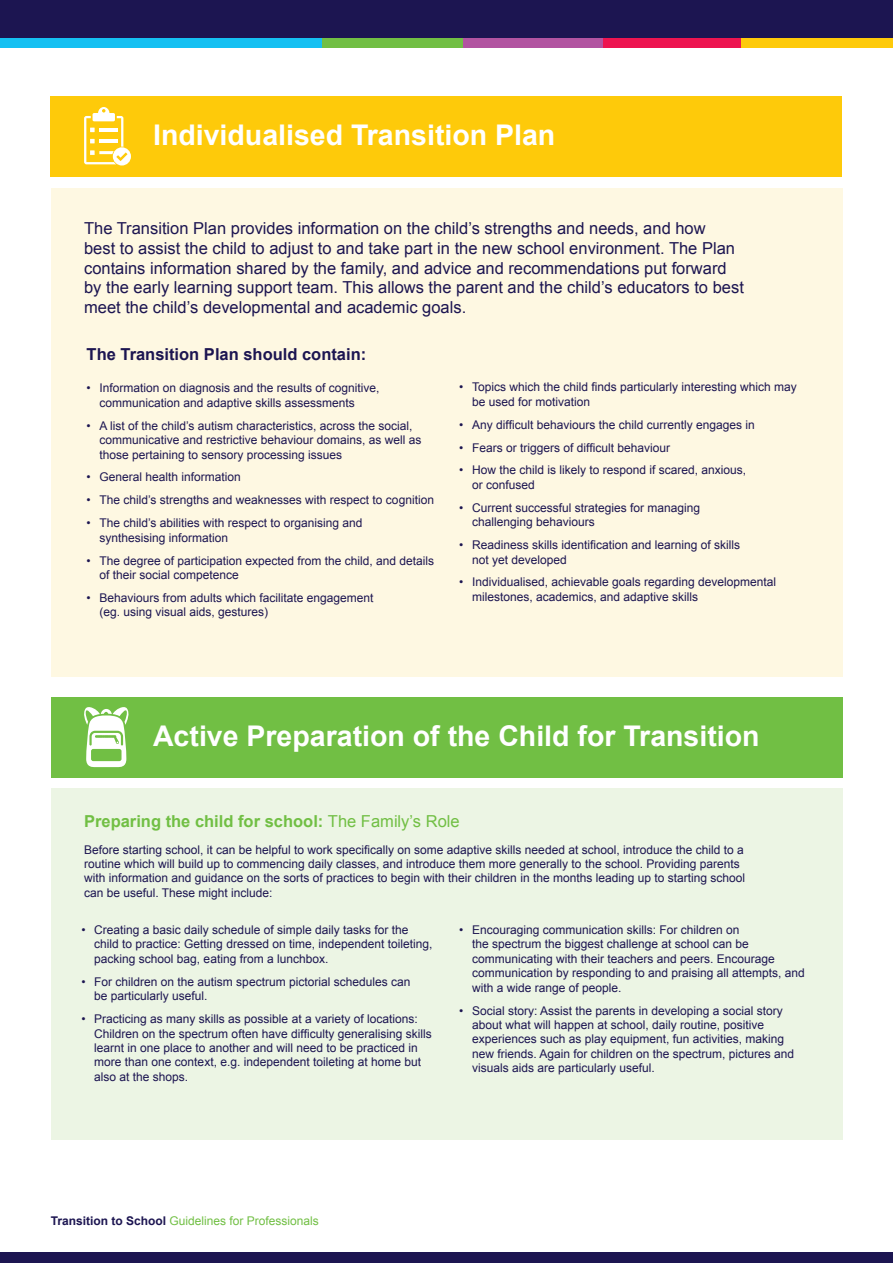
<style>
.page{position:relative;width:893px;height:1263px;background:#fff}
.page>*{position:absolute;margin:0;border:0;box-sizing:border-box;transform-origin:0 0}
.t1{font:700 28.5px "Arial";color:#fff}
.Body{font:16.5px/19.8px "Arial";color:#1c1551}
.t2{font:700 16.5px "Arial";color:#71bf44}
.Body_-_white{font:700 16.5px "Arial";color:#1c1551}
.Body-2{font:12px/14.4px "Arial";color:#1c1551}
.t3{font:12px "Arial";color:#71bf44}
.s1{font-weight:400}
.s2{font-weight:700;color:#1c1551}
</style>
<div class="page">
<div style="left:51px;top:187px;width:791px;height:489px;background:#fef8e2"></div>
<div style="left:50px;top:96px;width:791px;height:80px;background:#feca0a"></div>
<div style="left:51px;top:697px;width:791px;height:81px;background:#71bf44"></div>
<div style="left:51px;top:788px;width:791px;height:352px;background:#ecf5e4"></div>
<div style="left:0;top:0;width:893px;height:38px;background:#1c1551"></div>
<div style="left:0;top:38px;width:333px;height:10px;background:#15c0f2"></div>
<div style="left:693px;top:38px;width:200px;height:10px;background:#feca0a"></div>
<div style="left:578px;top:38px;width:163px;height:10px;background:#ed1450"></div>
<div style="left:409px;top:38px;width:193px;height:10px;background:#b254a1"></div>
<div style="left:323px;top:38px;width:140px;height:10px;background:#71bf44"></div>
<div style="left:0;top:1252px;width:893px;height:11px;background:#1c1551"></div>
<svg style="left:84px;top:107px;width:47px;height:58px"></svg>
<svg style="left:84px;top:707px;width:45px;height:60px"></svg>
<p class="t1" style="left:153px;top:116px;width:404px">Individualised Transition Plan</p>
<p class="Body" style="left:84px;top:218px;width:661px">The Transition Plan provides information on the child’s strengths and needs, and how<br>best to assist the child to adjust to and take part in the new school environment. The Plan contains information shared by the family, and advice and recommendations put forward by the early learning support team. This allows the parent and the child’s educators to best meet the child’s developmental and academic goals.</p>
<p class="Body_-_white" style="left:87px;top:343px;width:281px">The Transition Plan should contain:</p>
<p class="Body-2" style="left:99px;top:381px;width:282px;text-indent:-13px">• Information on diagnosis and the results of cognitive, communication and adaptive skills assessments</p>
<p class="Body-2" style="left:99px;top:418px;width:324px;text-indent:-13px">• A list of the child’s autism characteristics, across the social, communicative and restrictive behaviour domains, as well as those pertaining to sensory processing issues</p>
<p class="Body-2" style="left:87px;top:470px;width:156px">• General health information</p>
<p class="Body-2" style="left:87px;top:493px;width:349px">• The child’s strengths and weaknesses with respect to cognition</p>
<p class="Body-2" style="left:99px;top:516px;width:265px;text-indent:-13px">• The child’s abilities with respect to organising and synthesising information</p>
<p class="Body-2" style="left:99px;top:553px;width:336px;text-indent:-13px">• The degree of participation expected from the child, and details of their social competence</p>
<p class="Body-2" style="left:99px;top:591px;width:276px;text-indent:-13px">• Behaviours from adults which facilitate engagement (eg. using visual aids, gestures)</p>
<p class="Body-2" style="left:472px;top:380px;width:326px;text-indent:-13px">• Topics which the child finds particularly interesting which may be used for motivation</p>
<p class="Body-2" style="left:459px;top:417px;width:297px">• Any difficult behaviours the child currently engages in</p>
<p class="Body-2" style="left:459px;top:440px;width:212px">• Fears or triggers of difficult behaviour</p>
<p class="Body-2" style="left:472px;top:463px;width:276px;text-indent:-13px">• How the child is likely to respond if scared, anxious, or confused</p>
<p class="Body-2" style="left:472px;top:500px;width:230px;text-indent:-13px">• Current successful strategies for managing challenging behaviours</p>
<p class="Body-2" style="left:472px;top:538px;width:270px;text-indent:-13px">• Readiness skills identification and learning of skills not yet developed</p>
<p class="Body-2" style="left:472px;top:575px;width:306px;text-indent:-13px">• Individualised, achievable goals regarding developmental milestones, academics, and adaptive skills</p>
<p class="t1" style="left:153px;top:717px;width:608px">Active Preparation of the Child for Transition</p>
<p class="t2" style="left:84px;top:810px;width:377px">Preparing the child for school: <span class="s1">The Family’s Role</span></p>
<p class="Body-2" style="left:84px;top:842px;width:662px">Before starting school, it can be helpful to work specifically on some adaptive skills needed at school, introduce the child to a routine which will build up to commencing daily classes, and introduce them more generally to the school. Providing parents with information and guidance on the sorts of practices to begin with their children in the months leading up to starting school can be useful. These might include:</p>
<p class="Body-2" style="left:94px;top:923px;width:340px;text-indent:-13px">• Creating a basic daily schedule of simple daily tasks for the child to practice: Getting dressed on time, independent toileting, packing school bag, eating from a lunchbox.</p>
<p class="Body-2" style="left:94px;top:974px;width:318px;text-indent:-13px">• For children on the autism spectrum pictorial schedules can be particularly useful.</p>
<p class="Body-2" style="left:94px;top:1012px;width:339px;text-indent:-13px">• Practicing as many skills as possible at a variety of locations:<br>Children on the spectrum often have difficulty generalising skills learnt in one place to another and will need to be practiced in more than one context, e.g. independent toileting at home but also at the shops.</p>
<p class="Body-2" style="left:472px;top:923px;width:334px;text-indent:-13px">• Encouraging communication skills: For children on<br>the spectrum the biggest challenge at school can be communicating with their teachers and peers. Encourage communication by responding to and praising all attempts, and with a wide range of people.</p>
<p class="Body-2" style="left:472px;top:1003px;width:324px;text-indent:-13px">• Social story: Assist the parents in developing a social story about what will happen at school, daily routine, positive experiences such as play equipment, fun activities, making new friends. Again for children on the spectrum, pictures and visuals aids are particularly useful.</p>
<p class="t3" style="left:51px;top:1213px;width:270px"><span class="s2">Transition to School</span> Guidelines for Professionals</p>
</div>
